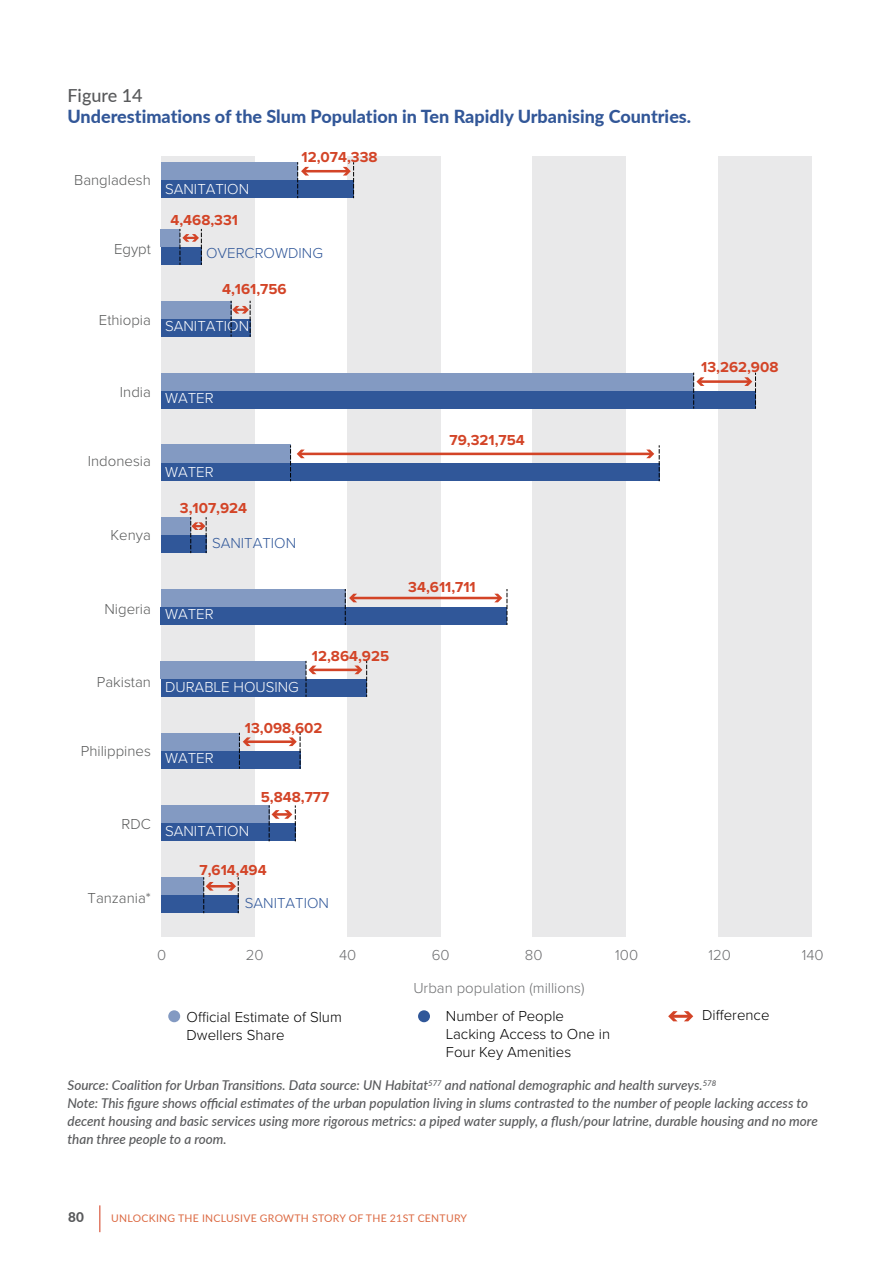
<style>
.page{position:relative;width:893px;height:1263px;background:#fff}
.page>*{position:absolute;margin:0;border:0;box-sizing:border-box;transform-origin:0 0}
.t1{font:800 18px "Lato";color:#325798}
.t2{font:500 18px "Lato";color:#58595b}
.t3{font:700 15px "Proxima Nova";color:#d34427}
.t4{font:300 15px/18px "Proxima Nova";color:#000}
.t5{font:300 15px "Proxima Nova";color:#595a5a}
.t6{font:300 15px "Proxima Nova";color:#fff}
.t7{font:300 15px "Proxima Nova";color:#6d6e70}
.t8{font:300 15px "Proxima Nova";color:#305799}
.t9{font:italic 500 13.5px/18px "Lato";color:#58595b}
.t10{font:800 13.5px "Lato";color:#58595b}
.t11{font:10.5px "Lato";letter-spacing:.025em;color:#dc6a43}
</style>
<div class="page">
<svg style="left:99px;top:1205px;width:1px;height:27px"></svg>
<div style="left:161px;top:156px;width:93px;height:781px;background:#e9e9ea"></div>
<div style="left:347px;top:156px;width:93px;height:781px;background:#e9e9ea"></div>
<div style="left:533px;top:156px;width:93px;height:781px;background:#e9e9ea"></div>
<div style="left:719px;top:156px;width:93px;height:781px;background:#e9e9ea"></div>
<div style="left:161px;top:877px;width:43px;height:18px;background:#839ac2"></div>
<div style="left:161px;top:805px;width:108px;height:18px;background:#839ac2"></div>
<div style="left:161px;top:733px;width:78px;height:18px;background:#839ac2"></div>
<div style="left:161px;top:661px;width:145px;height:18px;background:#839ac2"></div>
<div style="left:161px;top:589px;width:184px;height:18px;background:#839ac2"></div>
<div style="left:161px;top:517px;width:30px;height:18px;background:#839ac2"></div>
<div style="left:161px;top:444px;width:130px;height:19px;background:#839ac2"></div>
<div style="left:161px;top:373px;width:533px;height:18px;background:#839ac2"></div>
<div style="left:161px;top:301px;width:70px;height:18px;background:#839ac2"></div>
<div style="left:161px;top:229px;width:19px;height:18px;background:#839ac2"></div>
<div style="left:161px;top:162px;width:137px;height:18px;background:#839ac2"></div>
<div style="left:161px;top:895px;width:77px;height:18px;background:#305799"></div>
<div style="left:161px;top:823px;width:134px;height:18px;background:#305799"></div>
<div style="left:161px;top:751px;width:139px;height:18px;background:#305799"></div>
<div style="left:161px;top:679px;width:206px;height:18px;background:#305799"></div>
<div style="left:161px;top:607px;width:346px;height:18px;background:#305799"></div>
<div style="left:161px;top:535px;width:45px;height:18px;background:#305799"></div>
<div style="left:161px;top:463px;width:498px;height:18px;background:#305799"></div>
<div style="left:161px;top:391px;width:594px;height:18px;background:#305799"></div>
<div style="left:161px;top:319px;width:89px;height:18px;background:#305799"></div>
<div style="left:161px;top:247px;width:40px;height:18px;background:#305799"></div>
<div style="left:161px;top:180px;width:193px;height:18px;background:#305799"></div>
<div style="left:168px;top:1010px;width:12px;height:12px;background:#839ac2;border-radius:50%"></div>
<div style="left:418px;top:1010px;width:12px;height:12px;background:#305799;border-radius:50%"></div>
<hr style="left:304px;top:170px;width:44px;height:2px;background:#d34427">
<svg style="left:297px;top:162px;width:12px;height:36px"></svg>
<svg style="left:343px;top:162px;width:11px;height:36px"></svg>
<hr style="left:699px;top:380px;width:50px;height:3px;background:#d34427">
<hr style="left:672px;top:1015px;width:18px;height:3px;background:#d34427">
<svg style="left:668px;top:1011px;width:10px;height:10px"></svg>
<svg style="left:684px;top:1011px;width:9px;height:10px"></svg>
<svg style="left:693px;top:373px;width:11px;height:36px"></svg>
<svg style="left:744px;top:373px;width:12px;height:36px"></svg>
<svg style="left:290px;top:445px;width:1px;height:36px"></svg>
<svg style="left:190px;top:517px;width:17px;height:36px"></svg>
<svg style="left:180px;top:229px;width:22px;height:36px"></svg>
<svg style="left:231px;top:301px;width:20px;height:36px"></svg>
<hr style="left:300px;top:453px;width:351px;height:2px;background:#d34427">
<svg style="left:297px;top:450px;width:8px;height:8px"></svg>
<svg style="left:646px;top:445px;width:14px;height:36px"></svg>
<hr style="left:352px;top:597px;width:147px;height:2px;background:#d34427">
<svg style="left:345px;top:589px;width:12px;height:36px"></svg>
<svg style="left:494px;top:589px;width:14px;height:36px"></svg>
<hr style="left:311px;top:669px;width:49px;height:2px;background:#d34427">
<svg style="left:306px;top:661px;width:10px;height:36px"></svg>
<svg style="left:354px;top:661px;width:13px;height:36px"></svg>
<hr style="left:246px;top:740px;width:48px;height:3px;background:#d34427">
<svg style="left:239px;top:733px;width:12px;height:36px"></svg>
<svg style="left:289px;top:733px;width:12px;height:36px"></svg>
<svg style="left:269px;top:805px;width:27px;height:36px"></svg>
<hr style="left:209px;top:885px;width:24px;height:2px;background:#d34427">
<svg style="left:203px;top:877px;width:11px;height:36px"></svg>
<svg style="left:228px;top:877px;width:11px;height:36px"></svg>
<h1 class="t2" style="left:68px;top:84px;width:77px">Figure 14</h1>
<h1 class="t1" style="left:68px;top:105px;width:625px">Underestimations of the Slum Population in Ten Rapidly Urbanising Countries.</h1>
<p class="t5" style="left:74px;top:171px;width:78px">Bangladesh</p>
<p class="t5" style="left:114px;top:240px;width:38px">Egypt</p>
<p class="t5" style="left:99px;top:311px;width:54px">Ethiopia</p>
<p class="t6" style="left:165px;top:180px;width:86px">SANITATION</p>
<p class="t3" style="left:170px;top:211px;width:69px">4,468,331</p>
<p class="t3" style="left:302px;top:148px;width:77px">12,074,338</p>
<p class="t8" style="left:206px;top:244px;width:118px">OVERCROWDING</p>
<p class="t3" style="left:222px;top:280px;width:66px">4,161,756</p>
<p class="t6" style="left:165px;top:318px;width:86px">SANITATION</p>
<p class="t5" style="left:120px;top:383px;width:33px">India</p>
<p class="t6" style="left:165px;top:389px;width:50px">WATER</p>
<p class="t5" style="left:88px;top:452px;width:65px">Indonesia</p>
<p class="t5" style="left:111px;top:526px;width:42px">Kenya</p>
<p class="t6" style="left:165px;top:463px;width:50px">WATER</p>
<p class="t3" style="left:180px;top:499px;width:69px">3,107,924</p>
<p class="t8" style="left:212px;top:534px;width:86px">SANITATION</p>
<p class="t5" style="left:104px;top:600px;width:48px">Nigeria</p>
<p class="t5" style="left:97px;top:673px;width:56px">Pakistan</p>
<p class="t5" style="left:81px;top:742px;width:72px">Philippines</p>
<p class="t5" style="left:121px;top:815px;width:31px">RDC</p>
<p class="t5" style="left:88px;top:889px;width:65px">Tanzania*</p>
<p class="t6" style="left:165px;top:605px;width:50px">WATER</p>
<p class="t6" style="left:165px;top:678px;width:135px">DURABLE HOUSING</p>
<p class="t3" style="left:312px;top:647px;width:79px">12,864,925</p>
<p class="t6" style="left:165px;top:749px;width:50px">WATER</p>
<p class="t3" style="left:245px;top:719px;width:79px">13,098,602</p>
<p class="t3" style="left:261px;top:788px;width:70px">5,848,777</p>
<p class="t6" style="left:165px;top:822px;width:86px">SANITATION</p>
<p class="t3" style="left:200px;top:861px;width:69px">7,614,494</p>
<p class="t8" style="left:245px;top:894px;width:86px">SANITATION</p>
<p class="t3" style="left:450px;top:431px;width:77px">79,321,754</p>
<p class="t3" style="left:408px;top:578px;width:69px">34,611,711</p>
<p class="t3" style="left:701px;top:358px;width:79px">13,262,908</p>
<p class="t7" style="left:157px;top:946px;width:11px">0</p>
<p class="t7" style="left:246px;top:946px;width:19px">20</p>
<p class="t7" style="left:339px;top:946px;width:19px">40</p>
<p class="t7" style="left:432px;top:946px;width:19px">60</p>
<p class="t7" style="left:525px;top:946px;width:19px">80</p>
<p class="t7" style="left:615px;top:946px;width:24px">100</p>
<p class="t7" style="left:708px;top:946px;width:24px">120</p>
<p class="t7" style="left:802px;top:946px;width:23px">140</p>
<p class="t7" style="left:413px;top:979px;width:173px">Urban population (millions)</p>
<p class="t4" style="left:187px;top:1008px;width:157px">Official Estimate of Slum<br>Dwellers Share</p>
<p class="t4" style="left:446px;top:1008px;width:166px">Number of People<br>Lacking Access to One in<br>Four Key Amenities</p>
<p class="t4" style="left:702px;top:1006px;width:69px">Difference</p>
<p class="t9" style="left:67px;top:1076px;width:752px">Source: Coalition for Urban Transitions. Data source: UN Habitat<sup>577</sup> and national demographic and health surveys.<sup>578<br></sup>Note: This figure shows official estimates of the urban population living in slums contrasted to the number of people lacking access to decent housing and basic services using more rigorous metrics: a piped water supply, a flush/pour latrine, durable housing and no more than three people to a room.</p>
<p class="t10" style="left:68px;top:1209px;width:17px">80</p>
<p class="t11" style="left:111px;top:1211px;width:357px">UNLOCKING THE INCLUSIVE GROWTH STORY OF THE 21ST CENTURY</p>
</div>
